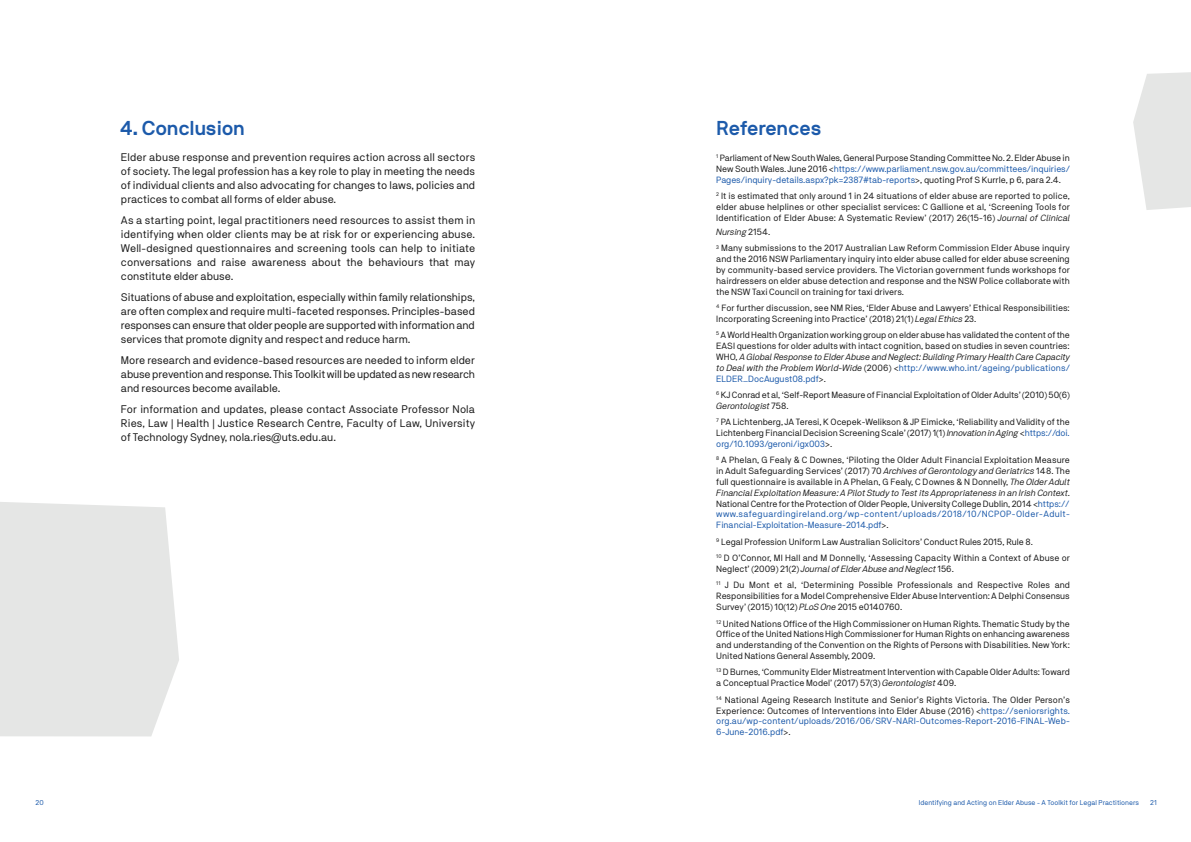
<style>
.page{position:relative;width:1191px;height:842px;background:#fff}
.page>*{position:absolute;margin:0;border:0;box-sizing:border-box;transform-origin:0 0}
.t1{font:700 20px "NB International Pro";letter-spacing:-.01em;color:#1c5aaa}
.t2{font:11px/14px "NB Akademie Std";color:#1a1a1a;text-align:justify}
.t3{font:9px/10.8px "NB Akademie Std";color:#1a1a1a;text-align:justify}
.t4{font:7px "NB Akademie Std";color:#1c5aaa}
.s1{color:#1c5aaa}
.s2{font-style:italic}
</style>
<div class="page">
<div style="left:0;top:502px;width:179px;height:234px;background:#e5e6e5"></div>
<svg style="left:1133px;top:72px;width:58px;height:138px"></svg>
<h1 class="t1" style="left:121px;top:117px;width:126px">4. Conclusion</h1>
<p class="t2" style="left:121px;top:150px;width:356px">Elder abuse response and prevention requires action across all sectors of society. The legal profession has a key role to play in meeting the needs of individual clients and also advocating for changes to laws, policies and practices to combat all forms of elder abuse.</p>
<p class="t2" style="left:121px;top:213px;width:356px">As a starting point, legal practitioners need resources to assist them in identifying when older clients may be at risk for or experiencing abuse.<br>Well-designed questionnaires and screening tools can help to initiate conversations and raise awareness about the behaviours that may constitute elder abuse.</p>
<p class="t2" style="left:121px;top:290px;width:355px">Situations of abuse and exploitation, especially within family relationships, are often complex and require multi-faceted responses. Principles-based responses can ensure that older people are supported with information and services that promote dignity and respect and reduce harm.</p>
<p class="t2" style="left:121px;top:353px;width:355px">More research and evidence-based resources are needed to inform elder abuse prevention and response. This Toolkit will be updated as new research and resources become available.</p>
<p class="t2" style="left:121px;top:402px;width:356px">For information and updates, please contact Associate Professor Nola Ries, Law | Health | Justice Research Centre, Faculty of Law, University of Technology Sydney, nola.ries@uts.edu.au.</p>
<h1 class="t1" style="left:716px;top:116px;width:107px">References</h1>
<p class="t3" style="left:716px;top:153px;width:355px"><sup>1</sup> Parliament of New South Wales, General Purpose Standing Committee No. 2. Elder Abuse in New South Wales. June 2016 &lt;<span class="s1">https://www.parliament.nsw.gov.au/committees/inquiries/ Pages/inquiry-details.aspx?pk=2387#tab-reports</span>&gt;, quoting Prof S Kurrle, p 6, para 2.4.</p>
<p class="t3" style="left:716px;top:191px;width:355px"><sup>2</sup> It is estimated that only around 1 in 24 situations of elder abuse are reported to police, elder abuse helplines or other specialist services: C Gallione et al, ‘Screening Tools for Identification of Elder Abuse: A Systematic Review’ (2017) 26(15-16) <span class="s2">Journal of Clinical</span></p>
<p class="t3" style="left:716px;top:224px;width:355px;line-height:16.5px"><span class="s2">Nursing</span> 2154.<br><sup>3</sup> Many submissions to the 2017 Australian Law Reform Commission Elder Abuse inquiry</p>
<p class="t3" style="left:716px;top:254px;width:355px">and the 2016 NSW Parliamentary inquiry into elder abuse called for elder abuse screening by community-based service providers. The Victorian government funds workshops for hairdressers on elder abuse detection and response and the NSW Police collaborate with the NSW Taxi Council on training for taxi drivers.</p>
<p class="t3" style="left:716px;top:303px;width:355px"><sup>4</sup> For further discussion, see NM Ries, ‘Elder Abuse and Lawyers’ Ethical Responsibilities:<br>Incorporating Screening into Practice’ (2018) 21(1) <span class="s2">Legal Ethics</span> 23.</p>
<p class="t3" style="left:716px;top:330px;width:355px"><sup>5</sup> A World Health Organization working group on elder abuse has validated the content of the EASI questions for older adults with intact cognition, based on studies in seven countries:<br>WHO, <span class="s2">A Global Response to Elder Abuse and Neglect: Building Primary Health Care Capacity to Deal with the Problem World-Wide</span> (2006) &lt;<span class="s1">http://www.who.int/ageing/publications/ ELDER_DocAugust08.pdf</span>&gt;.</p>
<p class="t3" style="left:716px;top:389px;width:355px"><sup>6</sup> KJ Conrad et al, ‘Self-Report Measure of Financial Exploitation of Older Adults’ (2010) 50(6)<br><span class="s2">Gerontologist</span> 758.</p>
<p class="t3" style="left:716px;top:417px;width:355px"><sup>7</sup> PA Lichtenberg, JA Teresi, K Ocepek-Welikson &amp; JP Eimicke, ‘Reliability and Validity of the Lichtenberg Financial Decision Screening Scale’ (2017) 1(1) <span class="s2">Innovation in Aging</span> &lt;<span class="s1">https://doi. org/10.1093/geroni/igx003</span>&gt;.</p>
<p class="t3" style="left:716px;top:455px;width:355px"><sup>8</sup> A Phelan, G Fealy &amp; C Downes, ‘Piloting the Older Adult Financial Exploitation Measure in Adult Safeguarding Services’ (2017) 70 <span class="s2">Archives of Gerontology and Geriatrics</span> 148. The full questionnaire is available in A Phelan, G Fealy, C Downes &amp; N Donnelly, <span class="s2">The Older Adult Financial Exploitation Measure: A Pilot Study to Test its Appropriateness in an Irish Context</span>.<br>National Centre for the Protection of Older People, University College Dublin, 2014 &lt;<span class="s1">https:// www.safeguardingireland.org/wp-content/uploads/2018/10/NCPOP-Older-Adult-Financial-Exploitation-Measure-2014.pdf</span>&gt;.</p>
<p class="t3" style="left:716px;top:533px;width:355px;line-height:16.5px"><sup>9</sup> Legal Profession Uniform Law Australian Solicitors’ Conduct Rules 2015, Rule 8.<br><sup>10</sup> D O’Connor, MI Hall and M Donnelly, ‘Assessing Capacity Within a Context of Abuse or</p>
<p class="t3" style="left:716px;top:560px;width:355px;line-height:16.5px">Neglect’ (2009) 21(2) <span class="s2">Journal of Elder Abuse and Neglect</span> 156.<br><sup>11</sup> J Du Mont et al, ‘Determining Possible Professionals and Respective Roles and</p>
<p class="t3" style="left:716px;top:591px;width:355px">Responsibilities for a Model Comprehensive Elder Abuse Intervention: A Delphi Consensus<br>Survey’ (2015) 10(12) <span class="s2">PLoS One</span> 2015 e0140760.</p>
<p class="t3" style="left:716px;top:618px;width:355px"><sup>12</sup> United Nations Office of the High Commissioner on Human Rights. Thematic Study by the Office of the United Nations High Commissioner for Human Rights on enhancing awareness and understanding of the Convention on the Rights of Persons with Disabilities. New York:<br>United Nations General Assembly, 2009.</p>
<p class="t3" style="left:716px;top:667px;width:355px"><sup>13</sup> D Burnes, ‘Community Elder Mistreatment Intervention with Capable Older Adults: Toward a Conceptual Practice Model’ (2017) 57(3) <span class="s2">Gerontologist</span> 409.</p>
<p class="t3" style="left:716px;top:694px;width:355px"><sup>14</sup> National Ageing Research Institute and Senior’s Rights Victoria. The Older Person’s Experience: Outcomes of Interventions into Elder Abuse (2016) &lt;<span class="s1">https://seniorsrights. org.au/wp-content/uploads/2016/06/SRV-NARI-Outcomes-Report-2016-FINAL-Web-6-June-2016.pdf</span>&gt;.</p>
<p class="t4" style="left:36px;top:798px;width:10px">20</p>
<p class="t4" style="left:919px;top:798px;width:221px">Identifying and Acting on Elder Abuse - A Toolkit for Legal Practitioners</p>
<p class="t4" style="left:1150px;top:798px;width:8px">21</p>
</div>
